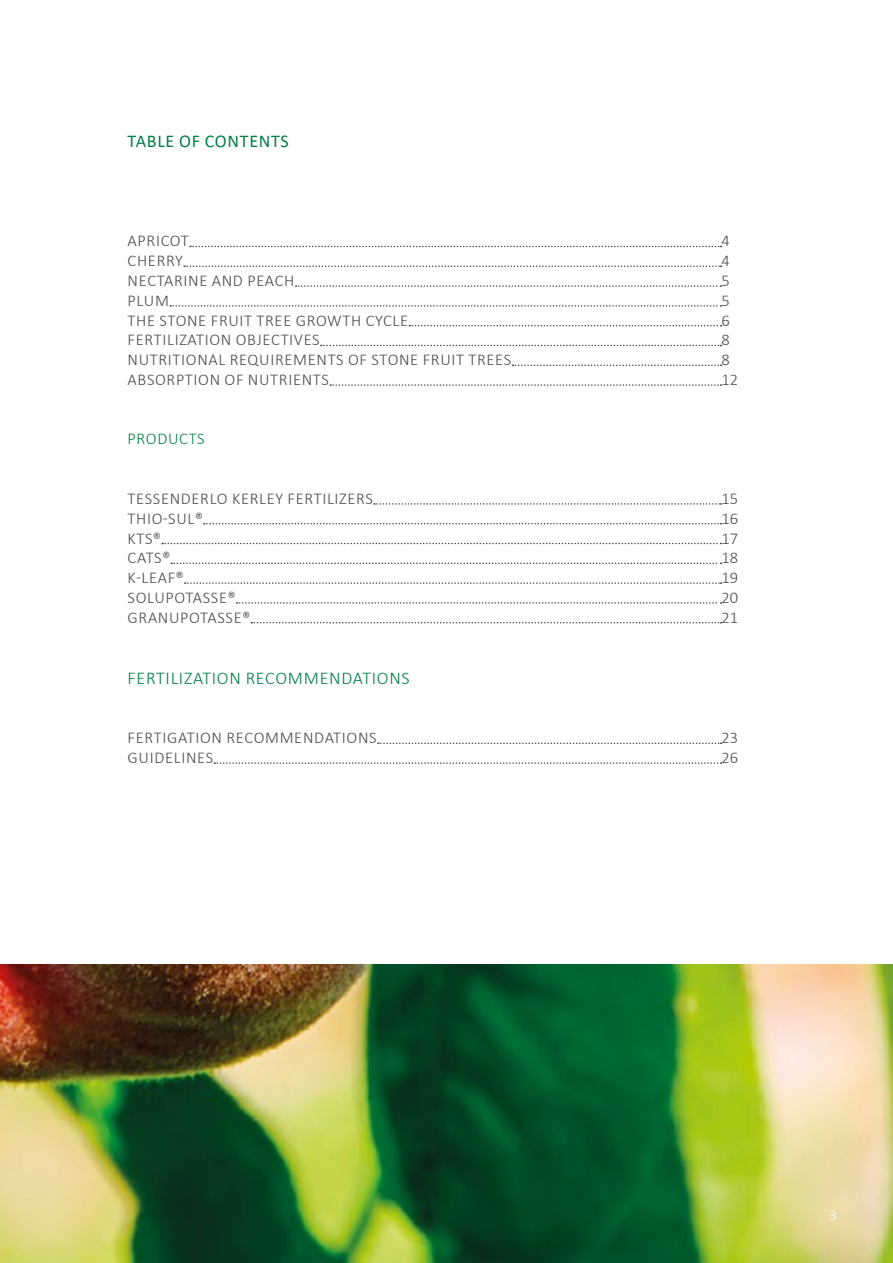
<style>
.page{position:relative;width:893px;height:1263px;background:#fff}
.page>*{position:absolute;margin:0;border:0;box-sizing:border-box;transform-origin:0 0}
.t1{font:300 18px "Calibri";letter-spacing:.04em;color:#007e48}
.t2{font:18px "Calibri";letter-spacing:.04em;color:#007e48}
.t3{font:300 16.5px "Calibri";letter-spacing:.04em;color:#4a4a49}
.t4{font:300 16.5px "Calibri";letter-spacing:.04em;color:#007e48}
.t5{font:300 15px "Calibri";color:#fff}
</style>
<div class="page">
<img style="left:0;top:964px;width:893px;height:299px">
<svg style="left:190px;top:246px;width:532px;height:1px"></svg>
<svg style="left:184px;top:265px;width:538px;height:2px"></svg>
<svg style="left:296px;top:285px;width:426px;height:2px"></svg>
<svg style="left:170px;top:305px;width:552px;height:2px"></svg>
<svg style="left:409px;top:325px;width:313px;height:1px"></svg>
<svg style="left:321px;top:345px;width:401px;height:1px"></svg>
<svg style="left:512px;top:364px;width:210px;height:2px"></svg>
<svg style="left:330px;top:384px;width:392px;height:2px"></svg>
<svg style="left:374px;top:503px;width:348px;height:2px"></svg>
<svg style="left:204px;top:523px;width:518px;height:1px"></svg>
<svg style="left:162px;top:543px;width:560px;height:1px"></svg>
<svg style="left:171px;top:562px;width:551px;height:2px"></svg>
<svg style="left:185px;top:582px;width:537px;height:2px"></svg>
<svg style="left:237px;top:602px;width:485px;height:2px"></svg>
<svg style="left:251px;top:622px;width:471px;height:1px"></svg>
<svg style="left:378px;top:742px;width:344px;height:2px"></svg>
<svg style="left:214px;top:762px;width:508px;height:2px"></svg>
<p class="t2" style="left:128px;top:129px;width:163px">TABLE OF CONTENTS</p>
<p class="t3" style="left:128px;top:231px;width:63px">APRICOT</p>
<p class="t3" style="left:721px;top:231px;width:10px">4</p>
<p class="t3" style="left:128px;top:251px;width:57px">CHERRY</p>
<p class="t3" style="left:721px;top:251px;width:10px">4</p>
<p class="t3" style="left:128px;top:270px;width:168px">NECTARINE AND PEACH</p>
<p class="t3" style="left:721px;top:270px;width:10px">5</p>
<p class="t3" style="left:128px;top:290px;width:43px">PLUM</p>
<p class="t3" style="left:721px;top:290px;width:10px">5</p>
<p class="t3" style="left:128px;top:310px;width:282px">THE STONE FRUIT TREE GROWTH CYCLE</p>
<p class="t3" style="left:721px;top:310px;width:10px">6</p>
<p class="t3" style="left:128px;top:330px;width:194px">FERTILIZATION OBJECTIVES</p>
<p class="t3" style="left:721px;top:330px;width:10px">8</p>
<p class="t3" style="left:128px;top:350px;width:385px">NUTRITIONAL REQUIREMENTS OF STONE FRUIT TREES</p>
<p class="t3" style="left:721px;top:350px;width:10px">8</p>
<p class="t3" style="left:128px;top:369px;width:203px">ABSORPTION OF NUTRIENTS</p>
<p class="t3" style="left:721px;top:369px;width:18px">12</p>
<p class="t4" style="left:128px;top:429px;width:79px">PRODUCTS</p>
<p class="t3" style="left:128px;top:488px;width:247px">TESSENDERLO KERLEY FERTILIZERS</p>
<p class="t3" style="left:721px;top:488px;width:18px">15</p>
<p class="t3" style="left:128px;top:508px;width:77px">THIO-SUL®</p>
<p class="t3" style="left:721px;top:508px;width:18px">16</p>
<p class="t3" style="left:128px;top:528px;width:35px">KTS®</p>
<p class="t3" style="left:721px;top:528px;width:18px">17</p>
<p class="t3" style="left:128px;top:548px;width:44px">CATS®</p>
<p class="t3" style="left:721px;top:548px;width:18px">18</p>
<p class="t3" style="left:128px;top:567px;width:58px">K-LEAF®</p>
<p class="t3" style="left:721px;top:567px;width:18px">19</p>
<p class="t3" style="left:128px;top:587px;width:110px">SOLUPOTASSE®</p>
<p class="t3" style="left:721px;top:587px;width:18px">20</p>
<p class="t3" style="left:128px;top:607px;width:124px">GRANUPOTASSE®</p>
<p class="t3" style="left:721px;top:607px;width:18px">21</p>
<p class="t1" style="left:128px;top:667px;width:283px">FERTILIZATION RECOMMENDATIONS</p>
<p class="t3" style="left:128px;top:728px;width:251px">FERTIGATION RECOMMENDATIONS</p>
<p class="t3" style="left:721px;top:728px;width:18px">23</p>
<p class="t3" style="left:128px;top:747px;width:87px">GUIDELINES</p>
<p class="t3" style="left:721px;top:747px;width:18px">26</p>
<p class="t5" style="left:829px;top:1206px;width:9px">3</p>
</div>
